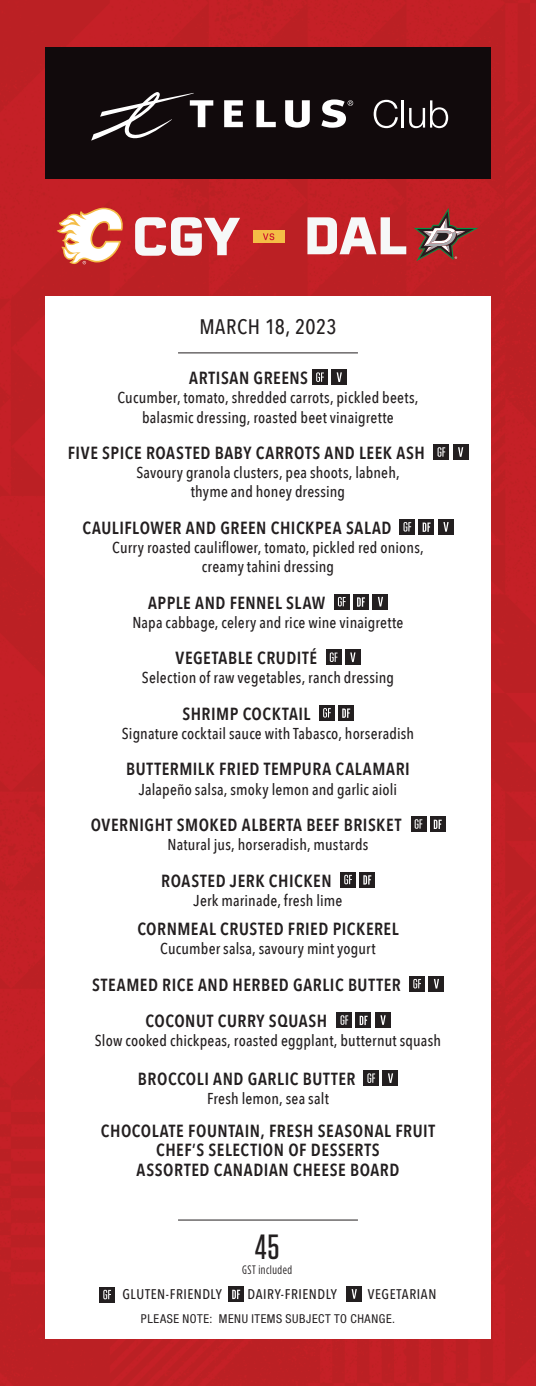
<style>
.page{position:relative;width:536px;height:1386px;background:#bf2024}
.page>*{position:absolute;margin:0;border:0;box-sizing:border-box;transform-origin:0 0}
.t1{font:700 52.5px "Erbaum";color:#f6f8f8}
.t2{font:500 35px "Tungsten";color:#231f20}
.t3{font:500 21px "Avenir Next Condensed";letter-spacing:.02em;color:#231f20}
.t4{font:600 17.5px/19.2px "Avenir Next Condensed";letter-spacing:.03em;color:#231f20}
.t5{font:500 15.75px/19.2px "Avenir Next Condensed";letter-spacing:.01em;color:#231f20;text-align:center}
.t6{font:500 14px "Avenir Next Condensed";letter-spacing:.035em;color:#231f20}
.t7{font:condensed 12.25px "Helvetica Neue LT Std";letter-spacing:.045em;color:#231f20}
.t8{font:12.25px "Gotham Condensed";letter-spacing:.045em;color:#231f20}
.s1{font-size:51.8px}
</style>
<div class="page">
<div style="left:45px;top:296px;width:445px;height:1043px;background:#fff"></div>
<div style="left:45px;top:47px;width:445px;height:131px;background:#110a0c"></div>
<svg style="left:224px;top:100px;width:19px;height:27px"></svg>
<svg style="left:256px;top:100px;width:20px;height:27px"></svg>
<svg style="left:285px;top:100px;width:24px;height:28px"></svg>
<svg style="left:91px;top:92px;width:122px;height:49px"></svg>
<svg style="left:373px;top:100px;width:24px;height:28px"></svg>
<hr style="left:401px;top:100px;width:3px;height:28px;background:#fff">
<svg style="left:409px;top:100px;width:39px;height:28px"></svg>
<svg style="left:321px;top:99px;width:32px;height:29px"></svg>
<div style="left:99px;top:1287px;width:16px;height:15px;background:#231f20"></div>
<svg style="left:103px;top:1290px;width:8px;height:9px"></svg>
<div style="left:228px;top:1286px;width:15px;height:16px;background:#231f20"></div>
<svg style="left:232px;top:1290px;width:8px;height:9px"></svg>
<div style="left:346px;top:1286px;width:15px;height:16px;background:#231f20"></div>
<svg style="left:351px;top:1289px;width:6px;height:10px"></svg>
<hr style="left:178px;top:1220px;width:180px;height:1px;background:#231f20">
<hr style="left:178px;top:352px;width:180px;height:1px;background:#231f20">
<div style="left:312px;top:370px;width:15px;height:15px;background:#231f20"></div>
<svg style="left:316px;top:372px;width:8px;height:10px"></svg>
<div style="left:331px;top:370px;width:15px;height:15px;background:#231f20"></div>
<svg style="left:336px;top:372px;width:6px;height:10px"></svg>
<div style="left:433px;top:444px;width:16px;height:16px;background:#231f20"></div>
<svg style="left:437px;top:447px;width:8px;height:10px"></svg>
<div style="left:452px;top:444px;width:16px;height:16px;background:#231f20"></div>
<svg style="left:458px;top:447px;width:5px;height:10px"></svg>
<div style="left:399px;top:519px;width:16px;height:15px;background:#231f20"></div>
<svg style="left:403px;top:522px;width:8px;height:10px"></svg>
<div style="left:418px;top:519px;width:16px;height:16px;background:#231f20"></div>
<svg style="left:422px;top:523px;width:8px;height:9px"></svg>
<div style="left:438px;top:519px;width:15px;height:15px;background:#231f20"></div>
<svg style="left:443px;top:522px;width:5px;height:10px"></svg>
<div style="left:334px;top:594px;width:15px;height:15px;background:#231f20"></div>
<svg style="left:338px;top:597px;width:7px;height:9px"></svg>
<div style="left:353px;top:594px;width:15px;height:15px;background:#231f20"></div>
<svg style="left:357px;top:597px;width:8px;height:10px"></svg>
<div style="left:372px;top:594px;width:16px;height:15px;background:#231f20"></div>
<svg style="left:377px;top:597px;width:6px;height:10px"></svg>
<div style="left:326px;top:650px;width:15px;height:15px;background:#231f20"></div>
<svg style="left:329px;top:652px;width:8px;height:10px"></svg>
<div style="left:345px;top:650px;width:15px;height:15px;background:#231f20"></div>
<svg style="left:350px;top:652px;width:5px;height:10px"></svg>
<div style="left:319px;top:705px;width:15px;height:15px;background:#231f20"></div>
<svg style="left:323px;top:708px;width:8px;height:10px"></svg>
<div style="left:338px;top:705px;width:15px;height:16px;background:#231f20"></div>
<svg style="left:342px;top:709px;width:8px;height:9px"></svg>
<div style="left:411px;top:816px;width:15px;height:16px;background:#231f20"></div>
<svg style="left:414px;top:819px;width:8px;height:10px"></svg>
<div style="left:430px;top:816px;width:15px;height:16px;background:#231f20"></div>
<svg style="left:433px;top:820px;width:8px;height:9px"></svg>
<div style="left:340px;top:872px;width:15px;height:15px;background:#231f20"></div>
<svg style="left:344px;top:875px;width:8px;height:9px"></svg>
<div style="left:359px;top:872px;width:15px;height:15px;background:#231f20"></div>
<svg style="left:363px;top:875px;width:8px;height:10px"></svg>
<div style="left:409px;top:976px;width:15px;height:15px;background:#231f20"></div>
<svg style="left:413px;top:979px;width:8px;height:9px"></svg>
<div style="left:428px;top:976px;width:16px;height:15px;background:#231f20"></div>
<svg style="left:433px;top:979px;width:6px;height:10px"></svg>
<div style="left:336px;top:1012px;width:16px;height:16px;background:#231f20"></div>
<svg style="left:340px;top:1015px;width:8px;height:10px"></svg>
<div style="left:356px;top:1012px;width:15px;height:16px;background:#231f20"></div>
<svg style="left:359px;top:1016px;width:8px;height:9px"></svg>
<div style="left:375px;top:1012px;width:15px;height:16px;background:#231f20"></div>
<svg style="left:380px;top:1015px;width:5px;height:10px"></svg>
<div style="left:363px;top:1071px;width:16px;height:15px;background:#231f20"></div>
<svg style="left:367px;top:1073px;width:8px;height:10px"></svg>
<div style="left:382px;top:1071px;width:16px;height:15px;background:#231f20"></div>
<svg style="left:388px;top:1073px;width:5px;height:10px"></svg>
<svg style="left:57px;top:208px;width:68px;height:56px"></svg>
<div style="left:253px;top:230px;width:31px;height:13px;background:#f4bd46"></div>
<svg style="left:263px;top:233px;width:11px;height:7px"></svg>
<svg style="left:413px;top:208px;width:65px;height:53px;background:#a13e3d"></svg>
<h1 class="t1" style="left:131px;top:199px;width:278px">CGY <span class="s1">DAL</span></h1>
<h3 class="t3" style="left:199px;top:314px;width:139px">MARCH 18, 2023</h3>
<p class="t4" style="left:189px;top:368px;width:120px">ARTISAN GREENS</p>
<p class="t5" style="left:117px;top:388px;width:302px">Cucumber, tomato, shredded carrots, pickled beets, balasmic dressing, roasted beet vinaigrette</p>
<p class="t4" style="left:68px;top:443px;width:358px">FIVE SPICE ROASTED BABY CARROTS AND LEEK ASH</p>
<p class="t5" style="left:136px;top:463px;width:265px">Savoury granola clusters, pea shoots, labneh, thyme and honey dressing</p>
<p class="t4" style="left:82px;top:518px;width:310px">CAULIFLOWER AND GREEN CHICKPEA SALAD</p>
<p class="t5" style="left:112px;top:538px;width:313px">Curry roasted cauliflower, tomato, pickled red onions, creamy tahini dressing</p>
<p class="t4" style="left:148px;top:592px;width:179px">APPLE AND FENNEL SLAW</p>
<p class="t5" style="left:132px;top:613px;width:272px">Napa cabbage, celery and rice wine vinaigrette</p>
<p class="t4" style="left:175px;top:648px;width:143px">VEGETABLE CRUDITÉ</p>
<p class="t5" style="left:142px;top:668px;width:254px">Selection of raw vegetables, ranch dressing</p>
<p class="t4" style="left:182px;top:704px;width:130px">SHRIMP COCKTAIL</p>
<p class="t5" style="left:122px;top:724px;width:294px">Signature cocktail sauce with Tabasco, horseradish</p>
<p class="t4" style="left:126px;top:759px;width:285px">BUTTERMILK FRIED TEMPURA CALAMARI</p>
<p class="t5" style="left:139px;top:779px;width:260px">Jalapeño salsa, smoky lemon and garlic aioli</p>
<p class="t4" style="left:91px;top:815px;width:312px">OVERNIGHT SMOKED ALBERTA BEEF BRISKET</p>
<p class="t5" style="left:167px;top:835px;width:202px">Natural jus, horseradish, mustards</p>
<p class="t4" style="left:161px;top:870px;width:172px">ROASTED JERK CHICKEN</p>
<p class="t5" style="left:193px;top:891px;width:150px">Jerk marinade, fresh lime</p>
<p class="t4" style="left:137px;top:919px;width:263px">CORNMEAL CRUSTED FRIED PICKEREL</p>
<p class="t5" style="left:160px;top:939px;width:217px">Cucumber salsa, savoury mint yogurt</p>
<p class="t4" style="left:145px;top:966px;width:257px;line-height:36.4px;text-indent:-53px">STEAMED RICE AND HERBED GARLIC BUTTER<br>COCONUT CURRY SQUASH</p>
<p class="t5" style="left:95px;top:1031px;width:347px">Slow cooked chickpeas, roasted eggplant, butternut squash</p>
<p class="t4" style="left:138px;top:1069px;width:219px">BROCCOLI AND GARLIC BUTTER</p>
<p class="t5" style="left:207px;top:1089px;width:123px">Fresh lemon, sea salt</p>
<p class="t4" style="left:101px;top:1121px;width:336px;text-align:center">CHOCOLATE FOUNTAIN, FRESH SEASONAL FRUIT<br>CHEF’S SELECTION OF DESSERTS<br>ASSORTED CANADIAN CHEESE BOARD</p>
<h2 class="t2" style="left:255px;top:1229px;width:26px">45</h2>
<p class="t8" style="left:242px;top:1263px;width:52px">GST included</p>
<p class="t6" style="left:122px;top:1286px;width:101px">GLUTEN-FRIENDLY</p>
<p class="t6" style="left:247px;top:1286px;width:91px">DAIRY-FRIENDLY</p>
<p class="t6" style="left:367px;top:1286px;width:70px">VEGETARIAN</p>
<p class="t7" style="left:141px;top:1312px;width:255px">PLEASE NOTE: MENU ITEMS SUBJECT TO CHANGE.</p>
</div>
